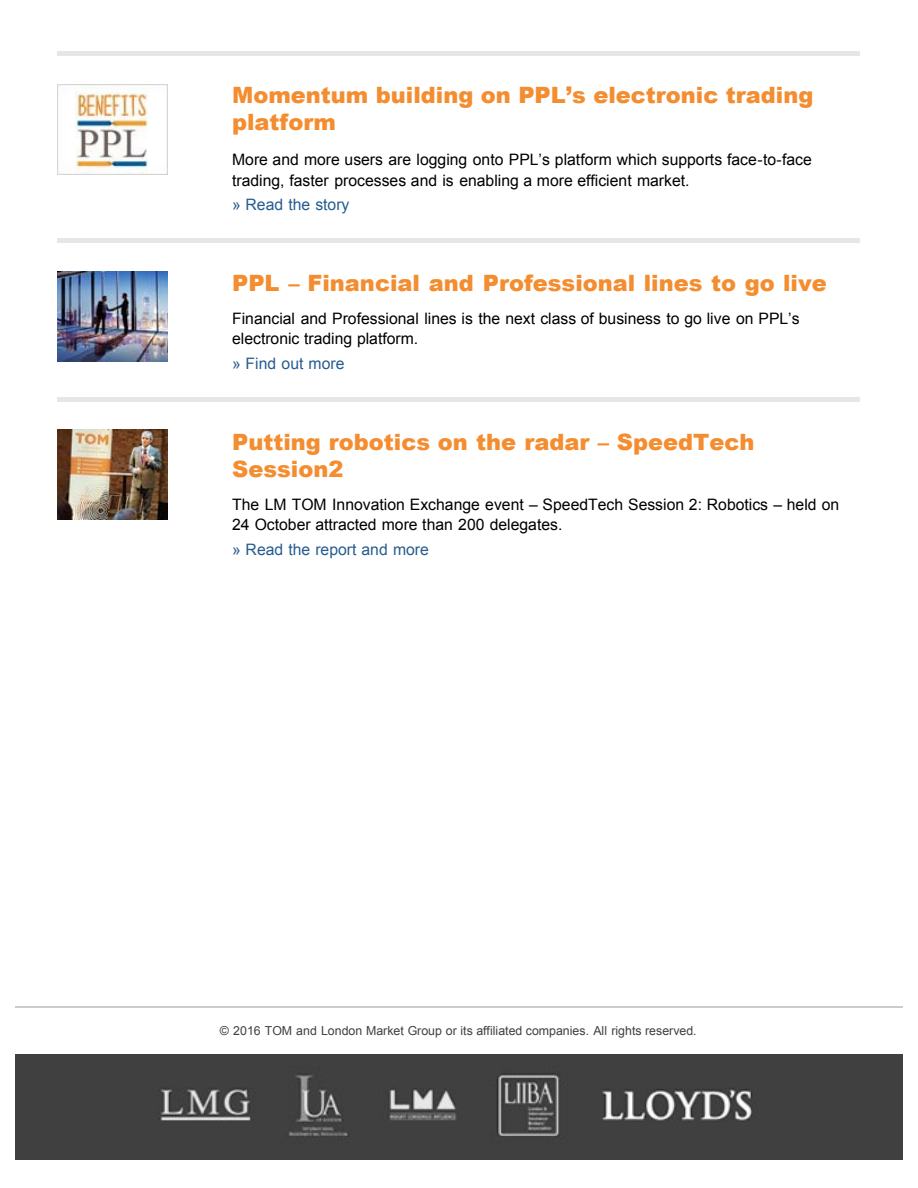
<style>
.page{position:relative;width:918px;height:1188px;background:#fff}
.page>*{position:absolute;margin:0;border:0;box-sizing:border-box;transform-origin:0 0}
.t1{font:900 22.5px/27px "Arial";color:#f48d30}
.t2{font:15.75px/20.2px "Arial";color:#000}
.t3{font:15.75px "Arial";color:#265c90}
.t4{font:12.3px "Arial";color:#404040}
.s1{font-style:inherit}
</style>
<div class="page">
<img style="left:58px;top:84px;width:110px;height:90px">
<hr style="left:58px;top:239px;width:802px;height:4px;background:#e8e5e5">
<img style="left:58px;top:271px;width:110px;height:90px">
<div style="left:58px;top:397px;width:802px;height:5px;background:#e8e5e5"></div>
<img style="left:58px;top:430px;width:110px;height:90px">
<hr style="left:58px;top:51px;width:802px;height:4px;background:#e8e5e5">
<hr style="left:15px;top:1006px;width:888px;height:1px;background:#ccc">
<div style="left:15px;top:1055px;width:888px;height:105px;background:#404040"></div>
<img style="left:159px;top:1073px;width:594px;height:64px">
<h1 class="t1" style="left:232px;top:81px;width:583px">Momentum building on PPL’s electronic trading platform</h1>
<p class="t2" style="left:232px;top:150px;width:581px">More and more users are logging onto PPL’s platform which supports face-to-face trading, faster processes and is enabling a more efficient market.</p>
<p class="t3" style="left:232px;top:195px;width:119px">» Read the story</p>
<h1 class="t1" style="left:232px;top:269px;width:596px">PPL – Financial and Professional lines to go live</h1>
<p class="t2" style="left:232px;top:309px;width:569px">Financial and Professional lines is the next class of business to go live on PPL’s electronic trading platform.</p>
<p class="t3" style="left:232px;top:353px;width:114px">» Find out more</p>
<h1 class="t1" style="left:232px;top:428px;width:524px">Putting robotics on the radar – SpeedTech<br>Session2</h1>
<p class="t2" style="left:232px;top:494px;width:609px">The LM TOM Innovation Exchange event – SpeedTech Session 2: Robotics – held on<br>2<span class="s1">4</span> October attracted more than 200 delegates.</p>
<p class="t3" style="left:232px;top:539px;width:198px">» Read the report and more</p>
<p class="t4" style="left:220px;top:1023px;width:478px">© 2016 TOM and London Market Group or its affiliated companies. All rights reserved.</p>
</div>
